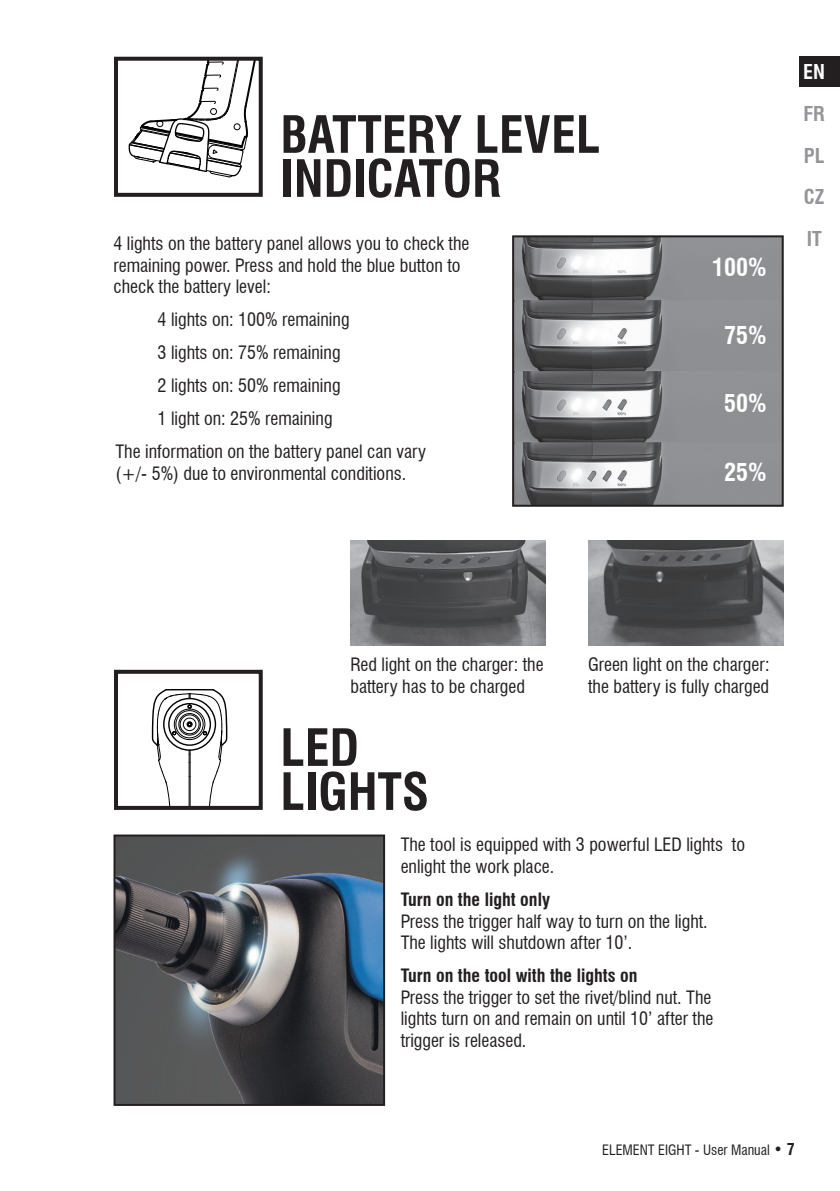
<style>
.page{position:relative;width:840px;height:1191px;background:#fff}
.page>*{position:absolute;margin:0;border:0;box-sizing:border-box;transform-origin:0 0}
.t1{font:700 condensed 50px/44px "Swiss 721 BT";color:#231f20}
.t2{font:700 condensed 24px "Swiss 721 BT";color:#fff}
.t3{font:700 condensed 20px/41.6px "Swiss 721 BT";color:#939598;text-align:justify}
.t4{font:700 condensed 20px "Swiss 721 BT";color:#fff}
.t5{font:condensed 18px/21.6px "Swiss 721 BT";color:#231f20}
.t6{font:700 condensed 18px "Swiss 721 BT";color:#231f20}
.t7{font:condensed 14px "Swiss 721 BT";color:#231f20}
.s1{font-weight:700;font-size:16px}
</style>
<div class="page">
<div style="left:799px;top:57px;width:40px;height:30px;background:#231f20"></div>
<svg style="left:151px;top:689px;width:77px;height:116px"></svg>
<div style="left:114px;top:670px;width:148px;height:140px;border:4px solid #231f20"></div>
<img style="left:116px;top:837px;width:266px;height:266px">
<div style="left:113px;top:834px;width:272px;height:272px;border:2px solid #231f20"></div>
<img style="left:515px;top:238px;width:265px;height:266px">
<div style="left:512px;top:235px;width:271px;height:272px;border:2px solid #231f20"></div>
<img style="left:588px;top:541px;width:194px;height:104px">
<img style="left:351px;top:541px;width:194px;height:104px">
<svg style="left:128px;top:62px;width:128px;height:116px"></svg>
<div style="left:210px;top:108px;width:7px;height:7px;border:1px solid #000001;border-radius:50%"></div>
<div style="left:156px;top:120px;width:7px;height:7px;border:1px solid #000001;border-radius:50%"></div>
<div style="left:234px;top:123px;width:6px;height:7px;border:1px solid #000001;border-radius:50%"></div>
<div style="left:114px;top:57px;width:148px;height:140px;border:4px solid #231f20"></div>
<h1 class="t1" style="left:280px;top:113px;width:321px">BATTERY LEVEL<br>INDICATOR</h1>
<p class="t4" style="left:802px;top:60px;width:23px">EN</p>
<p class="t3" style="left:803px;top:93px;width:23px">FR PL CZ</p>
<p class="t5" style="left:113px;top:233px;width:357px">4 lights on the battery panel allows you to check the</p>
<p class="t3" style="left:806px;top:218px;width:16px">IT</p>
<p class="t5" style="left:113px;top:254px;width:348px">remaining power. Press and hold the blue button to check the battery level:</p>
<p class="t5" style="left:157px;top:309px;width:193px">4 lights on: 100% remaining</p>
<p class="t5" style="left:157px;top:342px;width:184px">3 lights on: 75% remaining</p>
<p class="t5" style="left:157px;top:375px;width:184px">2 lights on: 50% remaining</p>
<p class="t5" style="left:157px;top:408px;width:176px">1 light on: 25% remaining</p>
<p class="t5" style="left:115px;top:441px;width:312px">The information on the battery panel can vary</p>
<p class="t5" style="left:115px;top:462px;width:292px">(+/- 5%) due to environmental conditions.</p>
<h2 class="t2" style="left:711px;top:252px;width:56px">100%</h2>
<h2 class="t2" style="left:723px;top:321px;width:44px">75%</h2>
<h2 class="t2" style="left:723px;top:389px;width:44px">50%</h2>
<h2 class="t2" style="left:723px;top:457px;width:44px">25%</h2>
<p class="t5" style="left:350px;top:654px;width:194px">Red light on the charger: the battery has to be charged</p>
<h1 class="t1" style="left:280px;top:725px;width:150px">LED<br>LIGHTS</h1>
<p class="t5" style="left:587px;top:654px;width:183px">Green light on the charger: the battery is fully charged</p>
<p class="t5" style="left:400px;top:834px;width:346px">The tool is equipped with 3 powerful LED lights to enlight the work place.</p>
<p class="t6" style="left:400px;top:888px;width:151px">Turn on the light only</p>
<p class="t5" style="left:400px;top:910px;width:308px">Press the trigger half way to turn on the light.<br>The lights will shutdown after 10’.</p>
<p class="t6" style="left:400px;top:965px;width:238px">Turn on the tool with the lights on</p>
<p class="t5" style="left:400px;top:986px;width:314px;text-align:justify">Press the trigger to set the rivet/blind nut. The lights turn on and remain on until 10’ after the trigger is released.</p>
<p class="t7" style="left:601px;top:1141px;width:194px">ELEMENT EIGHT - User Manual <span class="s1">• 7</span></p>
</div>
